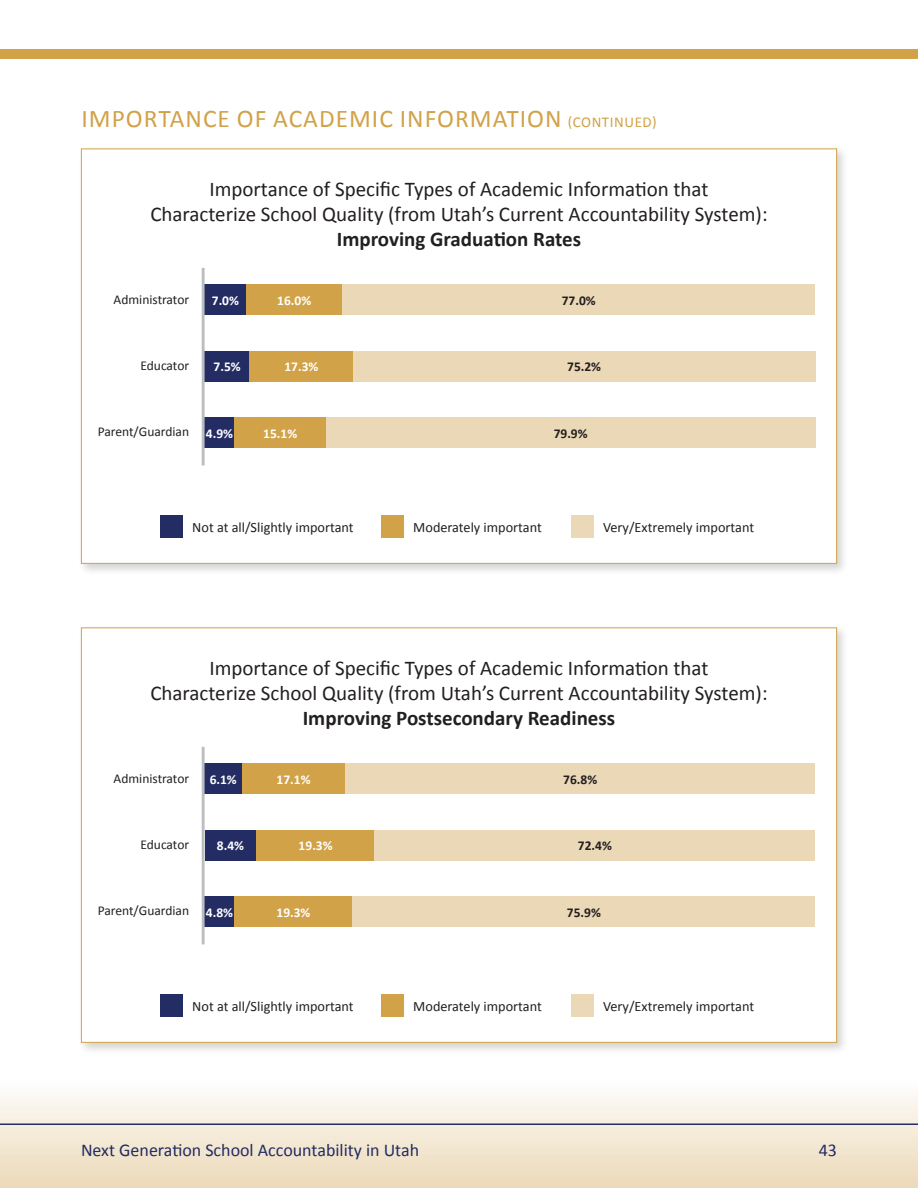
<style>
.page{position:relative;width:918px;height:1188px;background:#fff}
.page>*{position:absolute;margin:0;border:0;box-sizing:border-box;transform-origin:0 0}
.t1{font:25.5px "Calibri";letter-spacing:.04em;color:#d1a248}
.t2{font:21px/25.2px "Calibri";color:#231f20;text-align:center}
.t3{font:700 21px "Calibri";color:#231f20}
.t4{font:18px "Calibri";color:#232c63}
.t5{font:14.25px "Calibri";color:#231f20}
.t6{font:13.5px "Calibri";color:#231f20}
.t7{font:700 13.5px "Calibri";color:#fff}
.t8{font:700 13.5px "Calibri";color:#231f20}
.s1{font-size:15px}
</style>
<div class="page">
<div style="left:0;top:1080px;width:918px;height:108px;background:linear-gradient(to bottom,#fefefd,#ecd9b8)"></div>
<hr style="left:0;top:1124px;width:918px;height:1px;background:#232c63">
<div style="left:0;top:49px;width:918px;height:9px;background:#d1a248"></div>
<div style="left:77px;top:624px;width:772px;height:431px;background:#231f20;opacity:.2"></div>
<div style="left:81px;top:627px;width:756px;height:416px;background:#fff;border:1px solid #d1a248"></div>
<div style="left:77px;top:145px;width:772px;height:431px;background:#231f20;opacity:.2"></div>
<div style="left:81px;top:148px;width:756px;height:416px;background:#fff;border:1px solid #d1a248"></div>
<div style="left:571px;top:994px;width:23px;height:23px;background:#ebd8b7"></div>
<div style="left:381px;top:994px;width:23px;height:23px;background:#d1a248"></div>
<div style="left:160px;top:994px;width:23px;height:23px;background:#232c63"></div>
<div style="left:571px;top:515px;width:23px;height:23px;background:#ebd8b7"></div>
<div style="left:381px;top:515px;width:23px;height:23px;background:#d1a248"></div>
<div style="left:160px;top:515px;width:23px;height:23px;background:#232c63"></div>
<div style="left:205px;top:285px;width:41px;height:30px;background:#232c63"></div>
<div style="left:246px;top:285px;width:96px;height:30px;background:#d1a248"></div>
<div style="left:342px;top:285px;width:473px;height:30px;background:#ebd8b7"></div>
<div style="left:205px;top:351px;width:45px;height:31px;background:#232c63"></div>
<div style="left:250px;top:351px;width:103px;height:31px;background:#d1a248"></div>
<div style="left:353px;top:351px;width:462px;height:31px;background:#ebd8b7"></div>
<div style="left:205px;top:417px;width:29px;height:31px;background:#232c63"></div>
<div style="left:234px;top:417px;width:92px;height:31px;background:#d1a248"></div>
<div style="left:326px;top:417px;width:489px;height:31px;background:#ebd8b7"></div>
<hr style="left:202px;top:268px;width:3px;height:197px;background:#bcbdc0">
<div style="left:205px;top:764px;width:37px;height:30px;background:#232c63"></div>
<div style="left:242px;top:764px;width:103px;height:30px;background:#d1a248"></div>
<div style="left:345px;top:764px;width:470px;height:30px;background:#ebd8b7"></div>
<div style="left:205px;top:830px;width:51px;height:31px;background:#232c63"></div>
<div style="left:256px;top:830px;width:119px;height:31px;background:#d1a248"></div>
<div style="left:375px;top:830px;width:440px;height:31px;background:#ebd8b7"></div>
<div style="left:205px;top:896px;width:29px;height:31px;background:#232c63"></div>
<div style="left:234px;top:896px;width:119px;height:31px;background:#d1a248"></div>
<div style="left:353px;top:896px;width:462px;height:31px;background:#ebd8b7"></div>
<hr style="left:202px;top:747px;width:3px;height:197px;background:#bcbdc0">
<h2 class="t1" style="left:81px;top:103px;width:577px">IMPORTANCE OF ACADEMIC INFORMATION <span class="s1">(CONTINUED)</span></h2>
<p class="t2" style="left:150px;top:177px;width:619px">Importance of Specific Types of Academic Information that<br>Characterize School Quality (from Utah’s Current Accountability System):</p>
<h3 class="t3" style="left:337px;top:226px;width:246px">Improving Graduation Rates</h3>
<p class="t6" style="left:114px;top:291px;width:77px">Administrator</p>
<p class="t7" style="left:212px;top:292px;width:29px">7.0%</p>
<p class="t7" style="left:277px;top:292px;width:35px">16.0%</p>
<p class="t8" style="left:562px;top:292px;width:35px">77.0%</p>
<p class="t6" style="left:140px;top:357px;width:50px">Educator</p>
<p class="t7" style="left:214px;top:358px;width:29px">7.5%</p>
<p class="t7" style="left:284px;top:358px;width:35px">17.3%</p>
<p class="t8" style="left:567px;top:358px;width:35px">75.2%</p>
<p class="t6" style="left:98px;top:423px;width:93px">Parent/Guardian</p>
<p class="t7" style="left:206px;top:425px;width:29px">4.9%</p>
<p class="t7" style="left:263px;top:425px;width:35px">15.1%</p>
<p class="t8" style="left:554px;top:425px;width:35px">79.9%</p>
<p class="t5" style="left:192px;top:518px;width:163px">Not at all/Slightly important</p>
<p class="t5" style="left:413px;top:518px;width:130px">Moderately important</p>
<p class="t5" style="left:603px;top:518px;width:153px">Very/Extremely important</p>
<p class="t2" style="left:150px;top:656px;width:619px">Importance of Specific Types of Academic Information that<br>Characterize School Quality (from Utah’s Current Accountability System):</p>
<h3 class="t3" style="left:303px;top:705px;width:314px">Improving Postsecondary Readiness</h3>
<p class="t6" style="left:114px;top:770px;width:77px">Administrator</p>
<p class="t7" style="left:210px;top:771px;width:29px">6.1%</p>
<p class="t7" style="left:277px;top:771px;width:35px">17.1%</p>
<p class="t8" style="left:563px;top:771px;width:35px">76.8%</p>
<p class="t6" style="left:140px;top:836px;width:50px">Educator</p>
<p class="t7" style="left:217px;top:837px;width:29px">8.4%</p>
<p class="t7" style="left:299px;top:837px;width:35px">19.3%</p>
<p class="t8" style="left:578px;top:837px;width:35px">72.4%</p>
<p class="t6" style="left:98px;top:902px;width:93px">Parent/Guardian</p>
<p class="t7" style="left:206px;top:904px;width:29px">4.8%</p>
<p class="t7" style="left:277px;top:904px;width:35px">19.3%</p>
<p class="t8" style="left:567px;top:904px;width:35px">75.9%</p>
<p class="t5" style="left:192px;top:997px;width:163px">Not at all/Slightly important</p>
<p class="t5" style="left:413px;top:997px;width:130px">Moderately important</p>
<p class="t5" style="left:603px;top:997px;width:153px">Very/Extremely important</p>
<p class="t4" style="left:81px;top:1139px;width:340px">Next Generation School Accountability in Utah</p>
<p class="t4" style="left:819px;top:1139px;width:20px">43</p>
</div>
